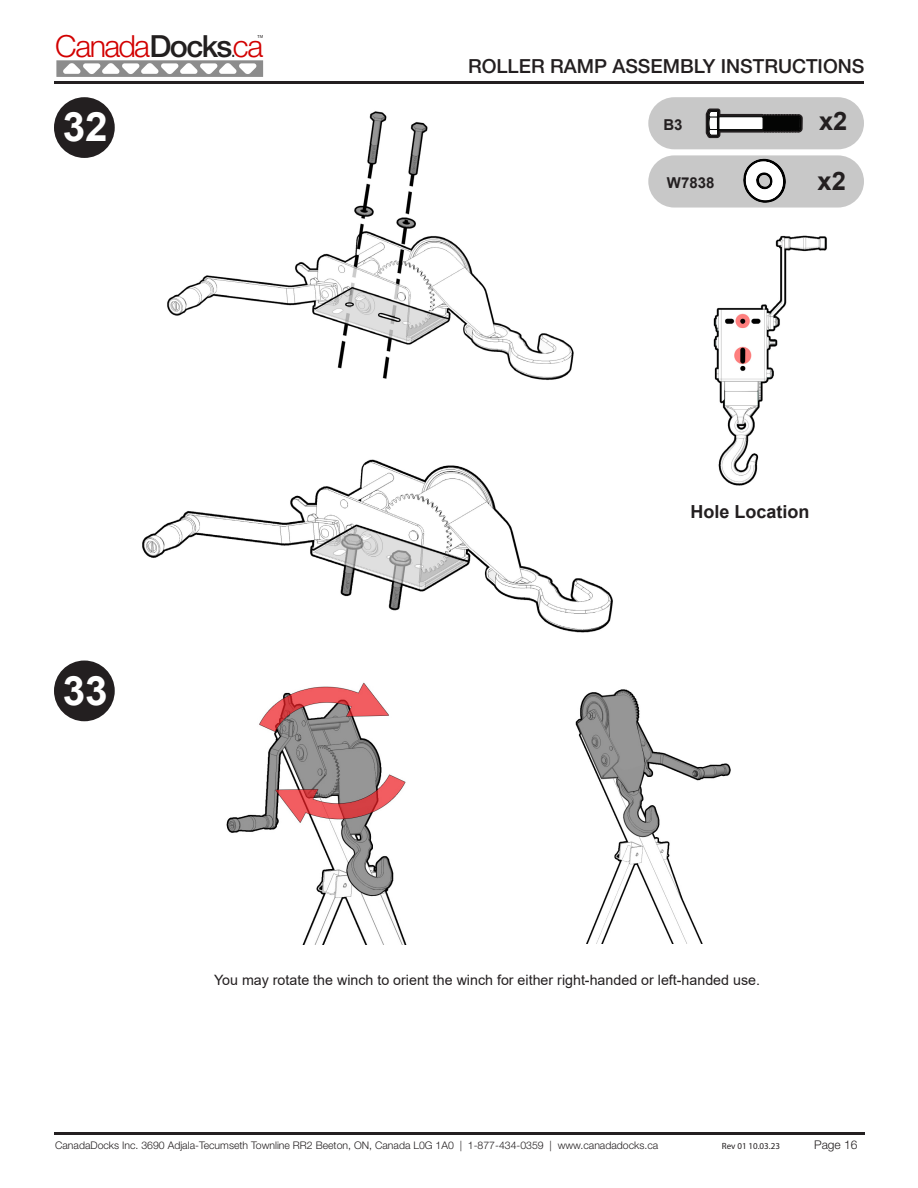
<style>
.page{position:relative;width:918px;height:1188px;background:#fff}
.page>*{position:absolute;margin:0;border:0;box-sizing:border-box;transform-origin:0 0}
.t1{font:700 40.5px "Arial";color:#fff}
.t2{font:300 30.6px "Helvetica Neue LT Std";letter-spacing:-.05em;color:#d20000}
.t3{font:700 25.5px "Arial";color:#231f20}
.t4{font:500 19.5px "Helvetica Neue LT Std";color:#231f20}
.t5{font:700 18px "Arial";color:#231f20}
.t6{font:700 15px "Arial";color:#231f20}
.t7{font:14.25px "Arial";color:#231f20}
.t8{font:300 12px "Helvetica Neue LT Std";color:#231f20}
.t9{font:300 10.5px "Helvetica Neue LT Std";color:#231f20}
.t10{font:9px "Myriad Pro";color:#231f20}
.t11{font:4.5px "Myriad Pro";color:#221f1f}
.s1{font-weight:500;color:#221f1f}
.s2{font-size:20.7px;color:#231f20}
</style>
<div class="page">
<hr style="left:54px;top:1132px;width:810px;height:3px;background:#231f20">
<hr style="left:54px;top:81px;width:810px;height:3px;background:#231f20">
<svg style="left:56px;top:60px;width:207px;height:17px"></svg>
<div style="left:55px;top:98px;width:59px;height:59px;background:#231f20;border-radius:50%"></div>
<div style="left:54px;top:97px;width:61px;height:61px;border:2px solid #231f20;border-radius:50%"></div>
<img style="left:142px;top:459px;width:471px;height:174px">
<img style="left:167px;top:111px;width:407px;height:269px">
<img style="left:713px;top:235px;width:114px;height:251px">
<svg style="left:648px;top:155px;width:216px;height:53px"></svg>
<svg style="left:648px;top:97px;width:216px;height:52px"></svg>
<div style="left:55px;top:662px;width:59px;height:58px;background:#231f20;border-radius:50%"></div>
<div style="left:54px;top:661px;width:61px;height:60px;border:2px solid #231f20;border-radius:50%"></div>
<img style="left:226px;top:682px;width:181px;height:263px">
<img style="left:575px;top:689px;width:156px;height:254px">
<h2 class="t2" style="left:55px;top:27px;width:210px">Canada<span class="s1">Docks</span><span class="s2">.</span>ca</h2>
<p class="t11" style="left:258px;top:34px;width:7px">TM</p>
<p class="t1" style="left:63px;top:99px;width:47px">32</p>
<p class="t1" style="left:63px;top:662px;width:47px">33</p>
<h3 class="t4" style="left:468px;top:54px;width:398px">ROLLER RAMP ASSEMBLY INSTRUCTIONS</h3>
<p class="t6" style="left:663px;top:115px;width:21px">B3</p>
<p class="t3" style="left:819px;top:103px;width:30px">x2</p>
<p class="t6" style="left:667px;top:172px;width:49px">W7838</p>
<p class="t3" style="left:818px;top:163px;width:30px">x2</p>
<p class="t5" style="left:690px;top:499px;width:121px">Hole Location</p>
<p class="t7" style="left:214px;top:970px;width:548px">You may rotate the winch to orient the winch for either right-handed or left-handed use.</p>
<p class="t9" style="left:55px;top:1139px;width:605px">CanadaDocks Inc. 3690 Adjala-Tecumseth Townline RR2 Beeton, ON, Canada L0G 1A0 | 1-877-434-0359 | www.canadadocks.ca</p>
<p class="t10" style="left:722px;top:1141px;width:60px">Rev 01 10.03.23</p>
<p class="t8" style="left:814px;top:1137px;width:45px">Page 16</p>
</div>
